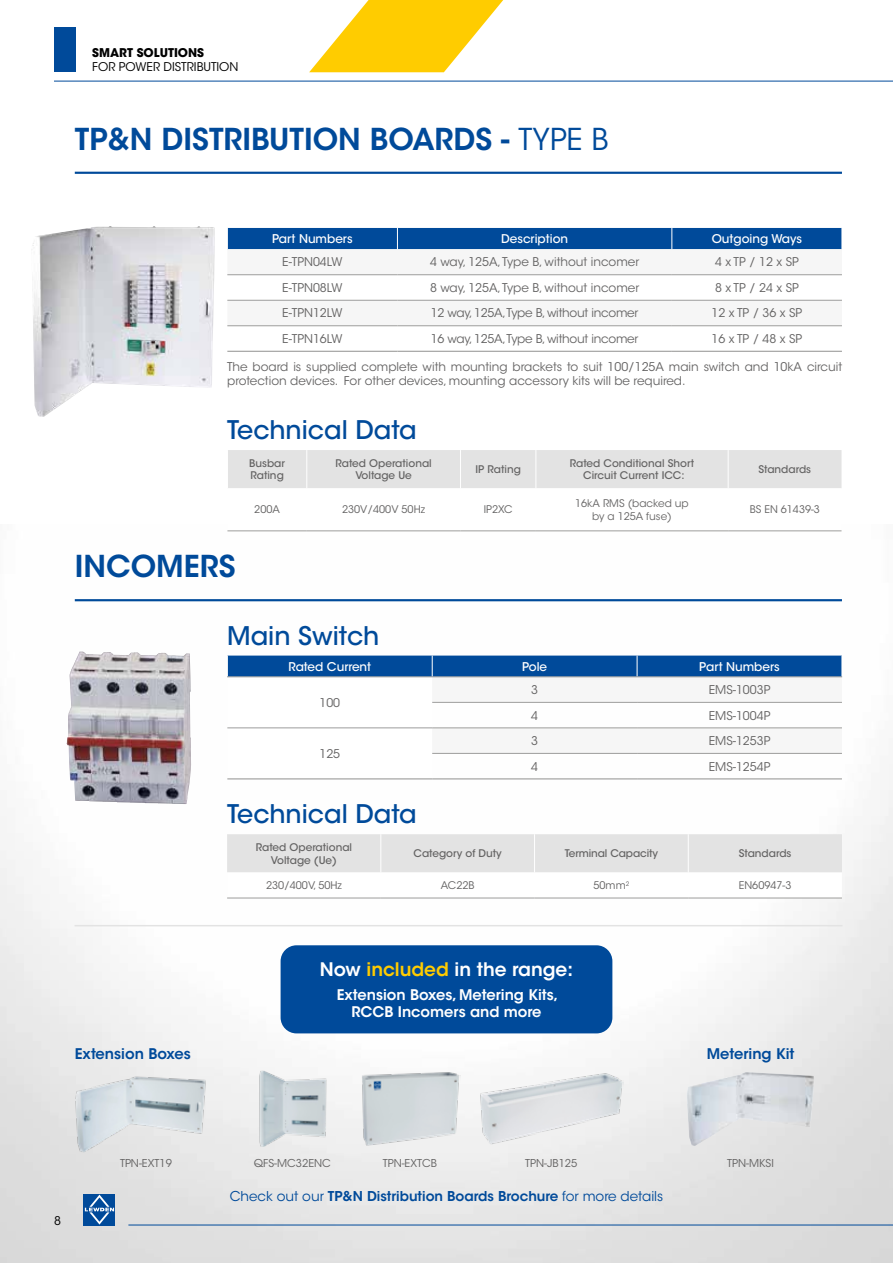
<style>
.page{position:relative;width:893px;height:1263px;background:#fff}
.page>*{position:absolute;margin:0;border:0;box-sizing:border-box;transform-origin:0 0}
.t1{font:600 30px "ITC Avant Garde Std";color:#004a9a}
.t2{font:500 25.5px "ITC Avant Garde Std";color:#004a9a}
.t3{font:600 18.6px "ITC Avant Garde Std";color:#fff}
.t4{font:600 14.55px/18px "ITC Avant Garde Std";color:#fff;text-align:center}
.t5{font:600 14.55px "ITC Avant Garde Std";color:#004a9a}
.t6{font:600 13.5px "ITC Avant Garde Std";color:#004a9a}
.t7{font:12px/14.4px "ITC Avant Garde Std";color:#646363}
.t8{font:12px "ITC Avant Garde Std";letter-spacing:-.02em;color:#646363}
.t9{font:500 12px "ITC Avant Garde Std";color:#fff}
.t10{font:12px "ITC Avant Garde Std";color:#000}
.t11{font:700 12px "ITC Avant Garde Std";color:#000}
.t12{font:10.8px "ITC Avant Garde Std";color:#646363}
.t13{font:500 10.5px/12.6px "ITC Avant Garde Std";color:#646363;text-align:center}
.t14{font:10.5px/12.6px "ITC Avant Garde Std";color:#646363;text-align:center}
.s1{font-weight:400}
.s2{color:#fc0}
</style>
<div class="page">
<svg style="left:309px;top:0;width:194px;height:72px"></svg>
<hr style="left:54px;top:81px;width:839px;height:1px;background:#004a9a">
<div style="left:54px;top:28px;width:21px;height:44px;background:#004a9a"></div>
<img style="left:0;top:530px;width:893px;height:733px">
<div style="left:84px;top:1194px;width:31px;height:31px;background:#004a9a"></div>
<svg style="left:85px;top:1194px;width:29px;height:30px"></svg>
<hr style="left:128px;top:1225px;width:765px;height:1px;background:#004a9a">
<svg style="left:227px;top:249px;width:615px;height:51px;fill:#f6f6f6"></svg>
<div style="left:227px;top:228px;width:615px;height:21px;background:#004a9a"></div>
<hr style="left:227px;top:274px;width:170px;height:1px;background:#9d9d9c">
<hr style="left:397px;top:274px;width:275px;height:1px;background:#9d9d9c">
<hr style="left:672px;top:274px;width:170px;height:1px;background:#9d9d9c">
<hr style="left:227px;top:300px;width:170px;height:1px;background:#9d9d9c">
<hr style="left:397px;top:300px;width:275px;height:1px;background:#9d9d9c">
<hr style="left:672px;top:300px;width:170px;height:1px;background:#9d9d9c">
<hr style="left:227px;top:325px;width:170px;height:1px;background:#9d9d9c">
<hr style="left:397px;top:325px;width:275px;height:1px;background:#9d9d9c">
<hr style="left:672px;top:325px;width:170px;height:1px;background:#9d9d9c">
<hr style="left:227px;top:351px;width:170px;height:1px;background:#9d9d9c">
<hr style="left:397px;top:351px;width:275px;height:1px;background:#9d9d9c">
<hr style="left:672px;top:351px;width:170px;height:1px;background:#9d9d9c">
<img style="left:32px;top:226px;width:183px;height:191px">
<svg style="left:227px;top:450px;width:614px;height:81px"></svg>
<hr style="left:227px;top:450px;width:1px;height:38px;background:#fff">
<hr style="left:306px;top:450px;width:1px;height:38px;background:#fff">
<hr style="left:460px;top:450px;width:1px;height:38px;background:#fff">
<hr style="left:536px;top:450px;width:1px;height:38px;background:#fff">
<hr style="left:728px;top:450px;width:1px;height:38px;background:#fff">
<hr style="left:227px;top:531px;width:80px;height:1px;background:#9d9d9c">
<hr style="left:307px;top:531px;width:153px;height:1px;background:#9d9d9c">
<hr style="left:460px;top:531px;width:76px;height:1px;background:#9d9d9c">
<hr style="left:536px;top:531px;width:192px;height:1px;background:#9d9d9c">
<hr style="left:728px;top:531px;width:113px;height:1px;background:#9d9d9c">
<svg style="left:227px;top:834px;width:615px;height:64px"></svg>
<hr style="left:380px;top:834px;width:1px;height:38px;background:#fff">
<hr style="left:534px;top:834px;width:1px;height:38px;background:#fff">
<hr style="left:688px;top:834px;width:1px;height:38px;background:#fff">
<hr style="left:227px;top:898px;width:154px;height:1px;background:#9d9d9c">
<hr style="left:381px;top:898px;width:154px;height:1px;background:#9d9d9c">
<hr style="left:535px;top:898px;width:153px;height:1px;background:#9d9d9c">
<hr style="left:688px;top:898px;width:154px;height:1px;background:#9d9d9c">
<svg style="left:227px;top:656px;width:616px;height:123px"></svg>
<hr style="left:227px;top:677px;width:205px;height:1px;background:#9d9d9c">
<hr style="left:432px;top:677px;width:205px;height:1px;background:#9d9d9c">
<hr style="left:637px;top:677px;width:205px;height:1px;background:#9d9d9c">
<hr style="left:432px;top:702px;width:205px;height:1px;background:#9d9d9c">
<hr style="left:637px;top:702px;width:205px;height:1px;background:#9d9d9c">
<hr style="left:227px;top:728px;width:205px;height:1px;background:#9d9d9c">
<hr style="left:227px;top:778px;width:205px;height:1px;background:#9d9d9c">
<hr style="left:432px;top:728px;width:205px;height:1px;background:#9d9d9c">
<hr style="left:637px;top:728px;width:205px;height:1px;background:#9d9d9c">
<hr style="left:432px;top:753px;width:205px;height:1px;background:#9d9d9c">
<hr style="left:637px;top:753px;width:205px;height:1px;background:#9d9d9c">
<hr style="left:432px;top:778px;width:205px;height:1px;background:#9d9d9c">
<hr style="left:637px;top:778px;width:205px;height:1px;background:#9d9d9c">
<img style="left:67px;top:651px;width:124px;height:153px">
<img style="left:73px;top:1075px;width:134px;height:79px">
<img style="left:361px;top:1070px;width:100px;height:77px">
<img style="left:479px;top:1071px;width:145px;height:75px">
<img style="left:686px;top:1072px;width:128px;height:74px">
<img style="left:256px;top:1070px;width:73px;height:77px">
<div style="left:281px;top:945px;width:331px;height:88px;background:#004a9a;border-radius:16px"></div>
<hr style="left:75px;top:925px;width:767px;height:1px;background:#e3e3e3">
<hr style="left:75px;top:599px;width:767px;height:2px;background:#004a9a">
<hr style="left:75px;top:172px;width:767px;height:2px;background:#004a9a">
<p class="t11" style="left:92px;top:45px;width:113px">SMART SOLUTIONS</p>
<p class="t10" style="left:92px;top:60px;width:148px">FOR POWER DISTRIBUTION</p>
<h1 class="t1" style="left:75px;top:120px;width:535px">TP&amp;N DISTRIBUTION BOARDS - <span class="s1">TYPE B</span></h1>
<p class="t9" style="left:272px;top:231px;width:82px">Part Numbers</p>
<p class="t9" style="left:501px;top:231px;width:69px">Description</p>
<p class="t9" style="left:712px;top:231px;width:92px">Outgoing Ways</p>
<p class="t7" style="left:282px;top:255px;width:62px">E-TPN04LW</p>
<p class="t7" style="left:430px;top:255px;width:211px">4 way, 125A, Type B, without incomer</p>
<p class="t7" style="left:715px;top:255px;width:85px">4 x TP / 12 x SP</p>
<p class="t7" style="left:282px;top:281px;width:62px">E-TPN08LW</p>
<p class="t7" style="left:430px;top:281px;width:211px">8 way, 125A, Type B, without incomer</p>
<p class="t7" style="left:715px;top:281px;width:85px">8 x TP / 24 x SP</p>
<p class="t7" style="left:282px;top:306px;width:62px">E-TPN12LW</p>
<p class="t8" style="left:431px;top:306px;width:209px">12 way, 125A,Type B, without incomer</p>
<p class="t7" style="left:712px;top:306px;width:92px">12 x TP / 36 x SP</p>
<p class="t7" style="left:282px;top:332px;width:62px">E-TPN16LW</p>
<p class="t8" style="left:431px;top:331px;width:209px">16 way, 125A,Type B, without incomer</p>
<p class="t7" style="left:712px;top:332px;width:92px">16 x TP / 48 x SP</p>
<p class="t7" style="left:227px;top:359px;width:617px">The board is supplied complete with mounting brackets to suit 100/125A main switch and 10kA circuit protection devices. For other devices, mounting accessory kits will be required.</p>
<h2 class="t2" style="left:227px;top:414px;width:191px">Technical Data</h2>
<h1 class="t1" style="left:75px;top:547px;width:162px">INCOMERS</h1>
<p class="t13" style="left:249px;top:457px;width:37px;text-align:left">Busbar<br>Rating</p>
<p class="t13" style="left:335px;top:457px;width:98px">Rated Operational<br>Voltage Ue</p>
<p class="t13" style="left:475px;top:463px;width:47px">IP Rating</p>
<p class="t13" style="left:570px;top:457px;width:126px">Rated Conditional Short<br>Circuit Current ICC:</p>
<p class="t13" style="left:758px;top:463px;width:54px">Standards</p>
<p class="t14" style="left:254px;top:503px;width:27px">200A</p>
<p class="t14" style="left:342px;top:503px;width:84px">230V/400V 50Hz</p>
<p class="t14" style="left:484px;top:503px;width:30px">IP2XC</p>
<p class="t14" style="left:575px;top:497px;width:115px">16kA RMS (backed up by a 125A fuse)</p>
<p class="t14" style="left:750px;top:503px;width:72px">BS EN 61439-3</p>
<h2 class="t2" style="left:227px;top:619px;width:154px">Main Switch</h2>
<p class="t9" style="left:288px;top:659px;width:84px">Rated Current</p>
<p class="t9" style="left:522px;top:659px;width:27px">Pole</p>
<p class="t9" style="left:699px;top:659px;width:82px">Part Numbers</p>
<p class="t7" style="left:319px;top:695px;width:22px">100</p>
<p class="t7" style="left:531px;top:683px;width:8px">3</p>
<p class="t7" style="left:709px;top:683px;width:63px">EMS-1003P</p>
<p class="t7" style="left:531px;top:708px;width:8px">4</p>
<p class="t7" style="left:709px;top:708px;width:63px">EMS-1004P</p>
<p class="t7" style="left:319px;top:746px;width:22px">125</p>
<h2 class="t2" style="left:227px;top:798px;width:191px">Technical Data</h2>
<p class="t7" style="left:531px;top:734px;width:8px">3</p>
<p class="t7" style="left:709px;top:734px;width:63px">EMS-1253P</p>
<p class="t7" style="left:531px;top:759px;width:8px">4</p>
<p class="t7" style="left:709px;top:759px;width:63px">EMS-1254P</p>
<p class="t13" style="left:256px;top:841px;width:98px">Rated Operational<br>Voltage (Ue)</p>
<p class="t13" style="left:413px;top:847px;width:90px">Category of Duty</p>
<p class="t13" style="left:565px;top:847px;width:95px">Terminal Capacity</p>
<p class="t13" style="left:739px;top:847px;width:54px">Standards</p>
<p class="t14" style="left:266px;top:879px;width:77px">230/400V, 50Hz</p>
<p class="t14" style="left:441px;top:879px;width:35px">AC22B</p>
<p class="t14" style="left:594px;top:879px;width:37px">50mm<sup>2</sup></p>
<p class="t14" style="left:739px;top:879px;width:54px">EN60947-3</p>
<h3 class="t3" style="left:320px;top:957px;width:255px">Now <span class="s2">included</span> in the range:</h3>
<p class="t4" style="left:337px;top:985px;width:223px">Extension Boxes, Metering Kits,<br>RCCB Incomers and more</p>
<p class="t5" style="left:75px;top:1045px;width:117px">Extension Boxes</p>
<p class="t5" style="left:707px;top:1045px;width:89px">Metering Kit</p>
<p class="t10" style="left:54px;top:1213px;width:8px">8</p>
<p class="t12" style="left:120px;top:1156px;width:53px">TPN-EXT19</p>
<p class="t12" style="left:254px;top:1156px;width:79px">QFS-MC32ENC</p>
<p class="t12" style="left:383px;top:1156px;width:56px">TPN-EXTCB</p>
<p class="t12" style="left:525px;top:1156px;width:54px">TPN-JB125</p>
<p class="t12" style="left:727px;top:1156px;width:48px">TPN-MKSI</p>
<p class="t6" style="left:230px;top:1187px;width:435px"><span class="s1">Check out our</span> TP&amp;N Distribution Boards Brochure <span class="s1">for more details</span></p>
</div>
